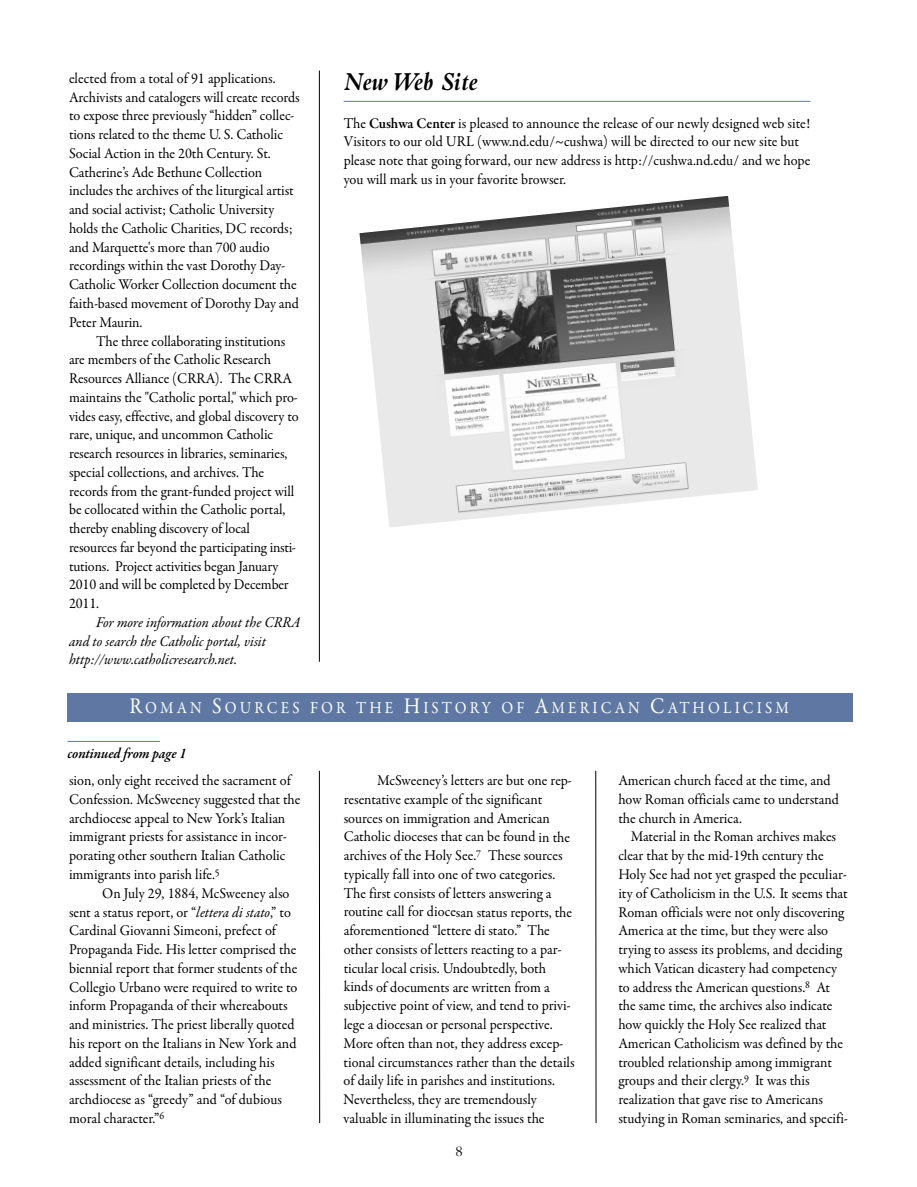
<style>
.page{position:relative;width:917px;height:1187px;background:#fff}
.page>*{position:absolute;margin:0;border:0;box-sizing:border-box;transform-origin:0 0}
.t1{font:italic 700 27px "Bembo";color:#000;scale:.9 1}
.t2{font:16.8px "Garamond Premr Pro";letter-spacing:.205em;color:#fff;scale:.9 1}
.t3{font:15px/18.8px "Garamond Premr Pro";letter-spacing:-.005em;color:#000;scale:.95 1}
.t4{font:italic 15px/18.8px "Garamond Premr Pro";letter-spacing:-.005em;color:#000;scale:.95 1}
.t5{font:italic 600 15px "Garamond Premr Pro";letter-spacing:-.01em;color:#000;scale:.95 1}
.t6{font:15px "Bembo";color:#000}
.s1{font-weight:600}
.s2{font-size:22.5px}
.s3{font-style:italic}
</style>
<div class="page">
<svg style="left:67px;top:741px;width:93px;height:1px"></svg>
<div style="left:68px;top:693px;width:784px;height:29px;background:#5e78a3"></div>
<svg style="left:343px;top:101px;width:468px;height:1px"></svg>
<img style="left:359px;top:196px;width:399px;height:331px">
<svg style="left:318px;top:770px;width:2px;height:353px"></svg>
<svg style="left:595px;top:770px;width:1px;height:353px"></svg>
<svg style="left:318px;top:70px;width:2px;height:592px"></svg>
<p class="t3" style="left:69px;top:70px;width:244px">elected from a total of 91 applications.<br>Archivists and catalogers will create records to expose three previously “hidden” collec&shy;tions related to the theme U. S. Catholic Social Action in the 20th Century. St.<br>Catherine’s Ade Bethune Collection includes the archives of the liturgical artist and social activist; Catholic University holds the Catholic Charities, DC records; and Marquette's more than 700 audio recordings within the vast Dorothy Day-Catholic Worker Collection document the faith-based movement of Dorothy Day and Peter Maurin.</p>
<p class="t3" style="left:69px;top:333px;width:243px;text-indent:27px">The three collaborating institutions are members of the Catholic Research Resources Alliance (CRRA). The CRRA maintains the "Catholic portal," which pro&shy;vides easy, effective, and global discovery to rare, unique, and uncommon Catholic research resources in libraries, seminaries, special collections, and archives. The records from the grant-funded project will be collocated within the Catholic portal, thereby enabling discovery of local resources far beyond the participating insti&shy;tutions. Project activities began January 2010 and will be completed by December 2011.</p>
<p class="t4" style="left:69px;top:614px;width:245px;text-indent:27px">For more information about the CRRA and to search the Catholic portal, visit http://www.catholicresearch.net.</p>
<h1 class="t1" style="left:344px;top:72px;width:150px">New Web Site</h1>
<p class="t3" style="left:344px;top:115px;width:493px">The <span class="s1">Cushwa Center</span> is pleased to announce the release of our newly designed web site!<br>Visitors to our old URL (www.nd.edu/~cushwa) will be directed to our new site but please note that going forward, our new address is http://cushwa.nd.edu/ and we hope you will mark us in your favorite browser.</p>
<p class="t2" style="left:129px;top:701px;width:734px"><span class="s2">R</span>OMAN <span class="s2">S</span>OURCES FOR THE <span class="s2">H</span>ISTORY OF <span class="s2">A</span>MERICAN <span class="s2">C</span>ATHOLICISM</p>
<p class="t5" style="left:67px;top:746px;width:127px">continued from page 1</p>
<p class="t3" style="left:69px;top:772px;width:245px">sion, only eight received the sacrament of Confession. McSweeney suggested that the archdiocese appeal to New York’s Italian immigrant priests for assistance in incor&shy;porating other southern Italian Catholic immigrants into parish life.<sup>5</sup></p>
<p class="t3" style="left:69px;top:885px;width:242px;text-indent:33px">On July 29, 1884, McSweeney also sent a status report, or “<span class="s3">lettera di stato</span>,” to Cardinal Giovanni Simeoni, prefect of Propaganda Fide. His letter comprised the biennial report that former students of the Collegio Urbano were required to write to inform Propaganda of their whereabouts and ministries. The priest liberally quoted his report on the Italians in New York and added significant details, including his assessment of the Italian priests of the archdiocese as “greedy” and “of dubious moral character.”<sup>6</sup></p>
<p class="t3" style="left:343px;top:772px;width:245px;text-indent:33px">McSweeney’s letters are but one rep&shy;resentative example of the significant sources on immigration and American Catholic dioceses that can be found in the archives of the Holy See.<sup>7</sup> These sources typically fall into one of two categories.<br>The first consists of letters answering a routine call for diocesan status reports, the aforementioned “lettere di stato.” The other consists of letters reacting to a par&shy;ticular local crisis. Undoubtedly, both kinds of documents are written from a subjective point of view, and tend to privi&shy;lege a diocesan or personal perspective.<br>More often than not, they address excep&shy;tional circumstances rather than the details of daily life in parishes and institutions.<br>Nevertheless, they are tremendously valuable in illuminating the issues the</p>
<p class="t3" style="left:618px;top:772px;width:234px">American church faced at the time, and how Roman officials came to understand the church in America.</p>
<p class="t3" style="left:618px;top:828px;width:243px;text-indent:12px">Material in the Roman archives makes clear that by the mid-19th century the Holy See had not yet grasped the peculiar&shy;ity of Catholicism in the U.S. It seems that Roman officials were not only discovering America at the time, but they were also trying to assess its problems, and deciding which Vatican dicastery had competency to address the American questions.<sup>8</sup> At the same time, the archives also indicate how quickly the Holy See realized that American Catholicism was defined by the troubled relationship among immigrant groups and their clergy.<sup>9</sup> It was this realization that gave rise to Americans studying in Roman seminaries, and specifi-</p>
<p class="t6" style="left:455px;top:1145px;width:9px">8</p>
</div>
